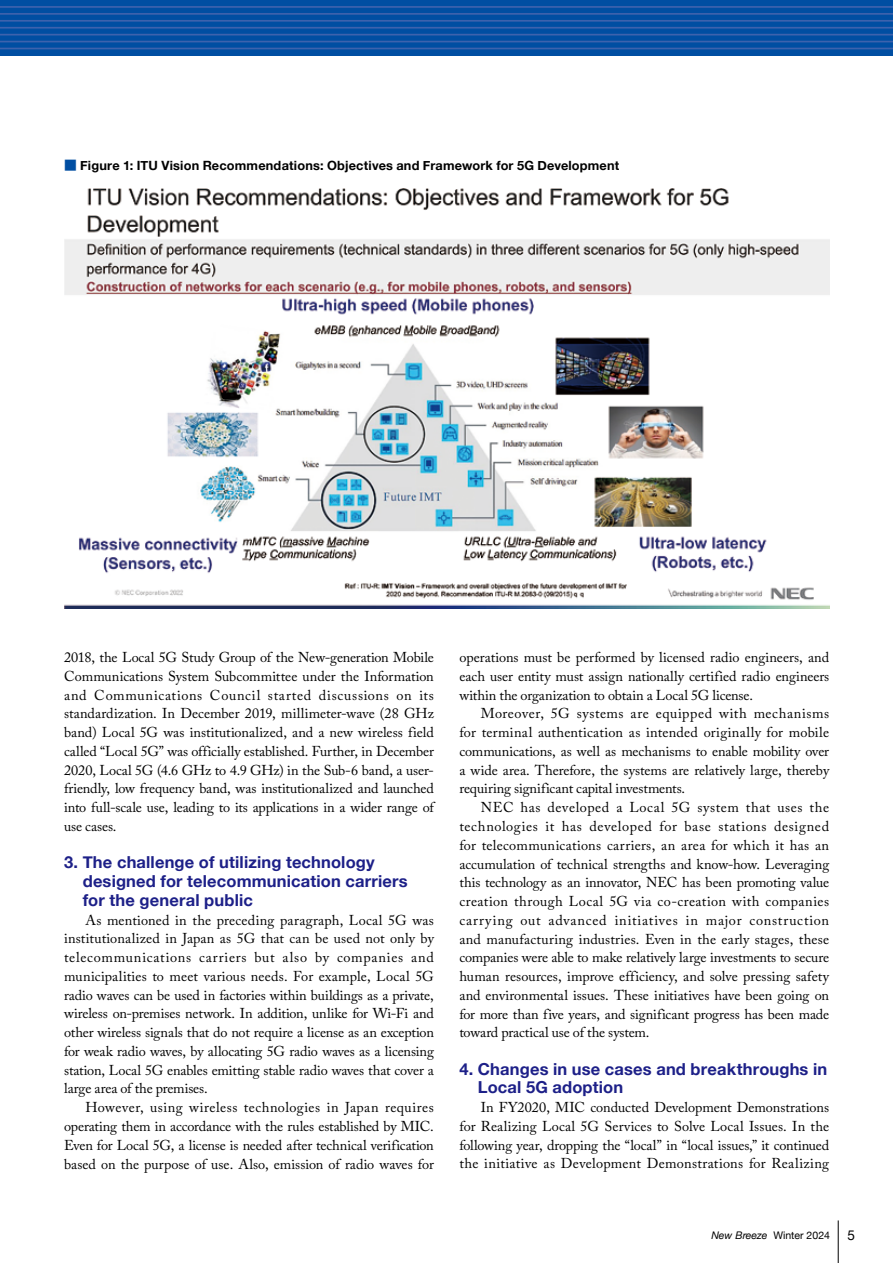
<style>
.page{position:relative;width:893px;height:1263px;background:#fff}
.page>*{position:absolute;margin:0;border:0;box-sizing:border-box;transform-origin:0 0}
.t1{font:700 16.5px/18.8px "Helvetica Neue";letter-spacing:.01em;color:#1d2088}
.t2{font:14.25px/18.8px "Adobe Caslon Pro";letter-spacing:-.005em;color:#000;text-align:justify}
.t3{font:13.5px "Helvetica Neue";color:#000}
.t4{font:700 12.75px "Helvetica Neue";letter-spacing:.015em;color:#000}
.t5{font:10.5px "Helvetica Neue";color:#000}
.s1{font-family:"Shin Go Pro";font-weight:400;color:#004ea2}
.s2{font-style:italic}
</style>
<div class="page">
<img style="left:64px;top:188px;width:765px;height:420px">
<hr style="left:838px;top:1220px;width:1px;height:43px;background:#000">
<div style="left:0;top:0;width:893px;height:55px;background:#004ea2"></div>
<hr style="left:0;top:6px;width:893px;height:2px;background:#3d62ad">
<hr style="left:0;top:13px;width:893px;height:2px;background:#3d62ad">
<hr style="left:0;top:20px;width:893px;height:2px;background:#3d62ad">
<hr style="left:0;top:27px;width:893px;height:2px;background:#3d62ad">
<hr style="left:0;top:34px;width:893px;height:1px;background:#3d62ad">
<hr style="left:0;top:41px;width:893px;height:1px;background:#3d62ad">
<hr style="left:0;top:48px;width:893px;height:1px;background:#3d62ad">
<p class="t4" style="left:64px;top:156px;width:557px"><span class="s1">■</span> Figure 1: ITU Vision Recommendations: Objectives and Framework for 5G Development</p>
<p class="t2" style="left:64px;top:648px;width:371px">2018, the Local 5G Study Group of the New-generation Mobile Communications System Subcommittee under the Information and Communications Council started discussions on its standardization. In December 2019, millimeter-wave (28 GHz band) Local 5G was institutionalized, and a new wireless field called “Local 5G” was officially established. Further, in December 2020, Local 5G (4.6 GHz to 4.9 GHz) in the Sub-6 band, a user&shy;friendly, low frequency band, was institutionalized and launched into full-scale use, leading to its applications in a wider range of use cases.</p>
<p class="t1" style="left:83px;top:854px;width:326px;text-indent:-19px">3. The challenge of utilizing technology designed for telecommunication carriers for the general public</p>
<p class="t2" style="left:64px;top:910px;width:371px;text-indent:21px">As mentioned in the preceding paragraph, Local 5G was institutionalized in Japan as 5G that can be used not only by telecommunications carriers but also by companies and municipalities to meet various needs. For example, Local 5G radio waves can be used in factories within buildings as a private, wireless on-premises network. In addition, unlike for Wi-Fi and other wireless signals that do not require a license as an exception for weak radio waves, by allocating 5G radio waves as a licensing station, Local 5G enables emitting stable radio waves that cover a large area of the premises.</p>
<p class="t2" style="left:64px;top:1098px;width:371px;text-indent:21px">However, using wireless technologies in Japan requires operating them in accordance with the rules established by MIC.<br>Even for Local 5G, a license is needed after technical verification based on the purpose of use. Also, emission of radio waves for</p>
<p class="t2" style="left:459px;top:648px;width:371px">operations must be performed by licensed radio engineers, and each user entity must assign nationally certified radio engineers within the organization to obtain a Local 5G license.</p>
<p class="t2" style="left:459px;top:704px;width:371px;text-indent:21px">Moreover, 5G systems are equipped with mechanisms for terminal authentication as intended originally for mobile communications, as well as mechanisms to enable mobility over a wide area. Therefore, the systems are relatively large, thereby requiring significant capital investments.</p>
<p class="t2" style="left:459px;top:798px;width:371px;text-indent:21px">NEC has developed a Local 5G system that uses the technologies it has developed for base stations designed for telecommunications carriers, an area for which it has an accumulation of technical strengths and know-how. Leveraging this technology as an innovator, NEC has been promoting value creation through Local 5G via co-creation with companies carrying out advanced initiatives in major construction and manufacturing industries. Even in the early stages, these companies were able to make relatively large investments to secure human resources, improve efficiency, and solve pressing safety and environmental issues. These initiatives have been going on for more than five years, and significant progress has been made toward practical use of the system.</p>
<p class="t1" style="left:478px;top:1060px;width:351px;text-indent:-19px">4. Changes in use cases and breakthroughs in<br>Local 5G adoption</p>
<p class="t2" style="left:459px;top:1098px;width:371px;text-indent:21px">In FY2020, MIC conducted Development Demonstrations for Realizing Local 5G Services to Solve Local Issues. In the following year, dropping the “local” in “local issues,” it continued the initiative as Development Demonstrations for Realizing</p>
<p class="t5" style="left:711px;top:1227px;width:120px"><span class="s2">New Breeze</span> Winter 2024</p>
<p class="t3" style="left:847px;top:1225px;width:9px">5</p>
</div>
